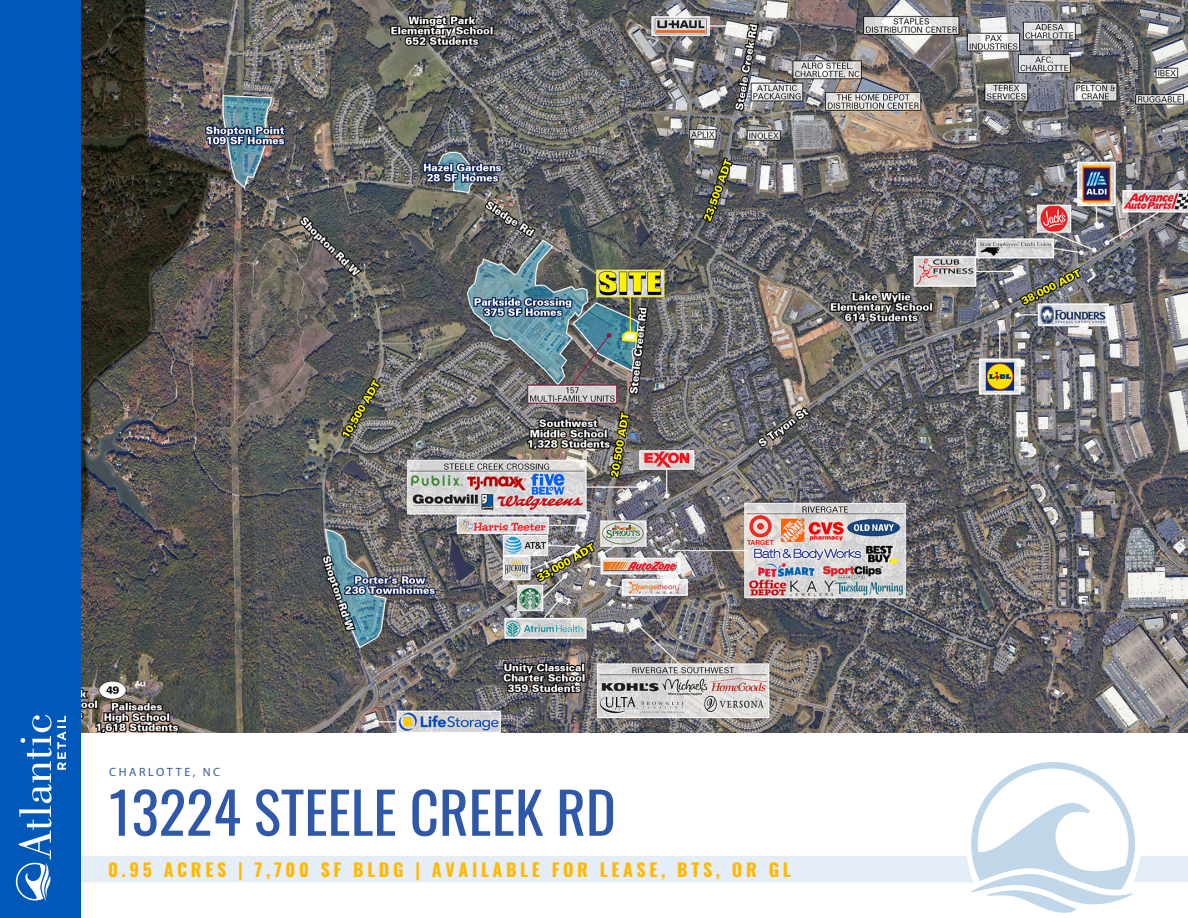
<style>
.page{position:relative;width:1188px;height:918px;background:#fff}
.page>*{position:absolute;margin:0;border:0;box-sizing:border-box;transform-origin:0 0}
.t1{font:57px "Oswald";color:#2f59a8}
.t2{font:700 18px "Oswald";letter-spacing:.2em;color:#ffb901}
.t3{font:12px "Myriad Pro";letter-spacing:.22em;color:#2f59a8}
</style>
<div class="page">
<img style="left:81px;top:0;width:1107px;height:732px">
<div style="left:0;top:0;width:81px;height:918px;background:#0058b9"></div>
<svg style="left:16px;top:715px;width:49px;height:185px"></svg>
<svg style="left:81px;top:762px;width:1107px;height:151px"></svg>
<p class="t3" style="left:109px;top:764px;width:113px">CHARLOTTE, NC</p>
<p class="t1" style="left:109px;top:762px;width:508px">13224 STEELE CREEK RD</p>
<p class="t2" style="left:108px;top:860px;width:684px">0.95 ACRES | 7,700 SF BLDG | AVAILABLE FOR LEASE, BTS, OR GL</p>
</div>
